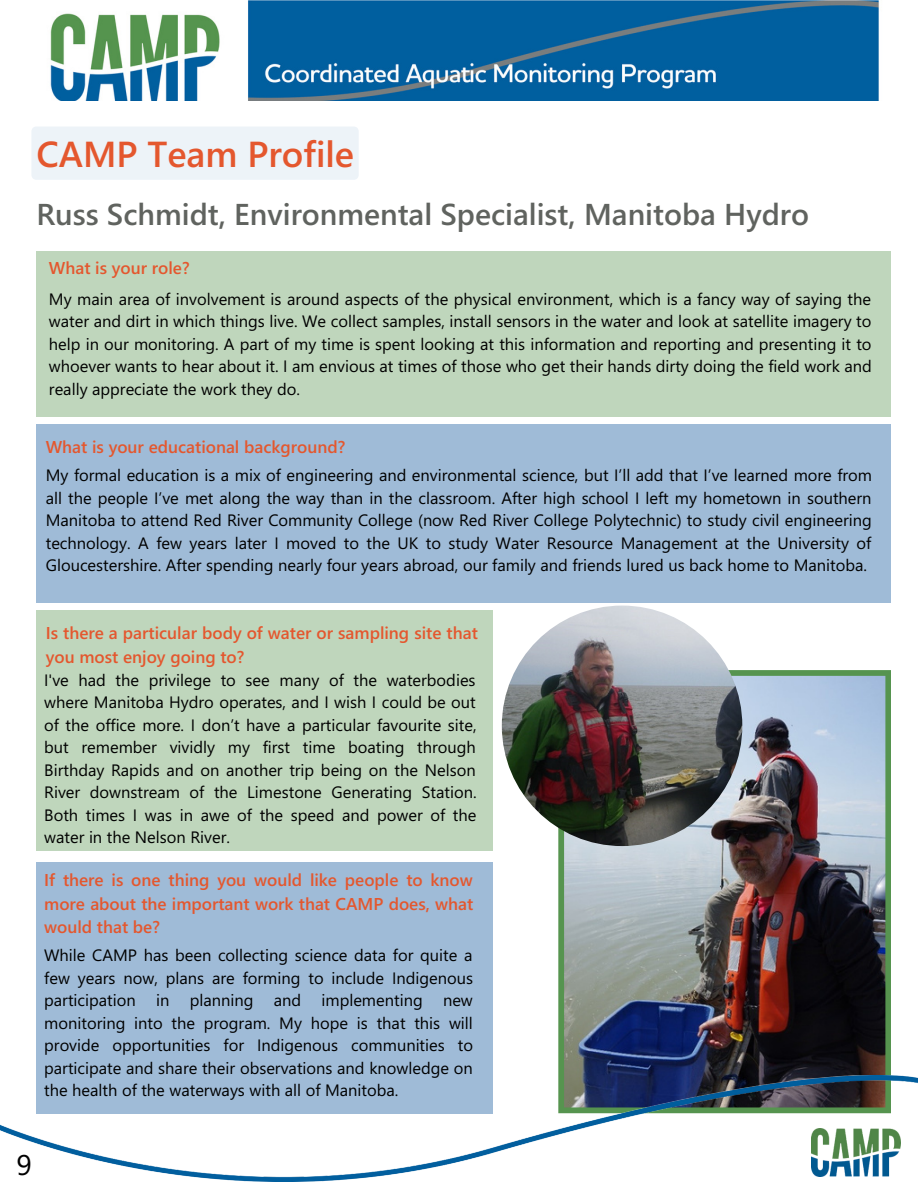
<style>
.page{position:relative;width:918px;height:1188px;background:#fff}
.page>*{position:absolute;margin:0;border:0;box-sizing:border-box;transform-origin:0 0}
.t1{font:600 36.15px "Segoe UI";color:#e4572e}
.t2{font:600 30.15px "Segoe UI";color:#60635f}
.t3{font:28.5px "Segoe UI";color:#000}
.t4{font:600 17.1px/23.7px "Segoe UI";color:#e4572e;text-align:justify}
.t5{font:16.5px/22.5px "Segoe UI";color:#000;text-align:justify}
</style>
<div class="page">
<img style="left:50px;top:0;width:829px;height:100px">
<div style="left:36px;top:862px;width:456px;height:251px;background:#9fbbd7"></div>
<img style="left:558px;top:670px;width:333px;height:405px">
<img style="left:0;top:1075px;width:918px;height:106px">
<img style="left:812px;top:1129px;width:89px;height:47px">
<div style="left:36px;top:251px;width:855px;height:166px;background:#bfd6bc"></div>
<div style="left:36px;top:424px;width:855px;height:179px;background:#9fbbd7"></div>
<div style="left:36px;top:610px;width:456px;height:241px;background:#bfd6bc"></div>
<img style="left:502px;top:606px;width:240px;height:240px;border-radius:50%">
<div style="left:31px;top:127px;width:328px;height:53px;background:#edf3f8"></div>
<p class="t1" style="left:36px;top:128px;width:319px">CAMP Team Profile</p>
<p class="t2" style="left:36px;top:192px;width:774px">Russ Schmidt, Environmental Specialist, Manitoba Hydro</p>
<p class="t4" style="left:49px;top:255px;width:142px">What is your role?</p>
<p class="t5" style="left:49px;top:287px;width:824px">My main area of involvement is around aspects of the physical environment, which is a fancy way of saying the water and dirt in which things live. We collect samples, install sensors in the water and look at satellite imagery to help in our monitoring. A part of my time is spent looking at this information and reporting and presenting it to whoever wants to hear about it. I am envious at times of those who get their hands dirty doing the field work and really appreciate the work they do.</p>
<p class="t4" style="left:46px;top:434px;width:301px">What is your educational background?</p>
<p class="t5" style="left:46px;top:463px;width:828px">My formal education is a mix of engineering and environmental science, but I’ll add that I’ve learned more from all the people I’ve met along the way than in the classroom. After high school I left my hometown in southern Manitoba to attend Red River Community College (now Red River College Polytechnic) to study civil engineering technology. A few years later I moved to the UK to study Water Resource Management at the University of Gloucestershire. After spending nearly four years abroad, our family and friends lured us back home to Manitoba.</p>
<p class="t4" style="left:46px;top:620px;width:434px">Is there a particular body of water or sampling site that you most enjoy going to?</p>
<p class="t5" style="left:44px;top:668px;width:434px">I've had the privilege to see many of the waterbodies where Manitoba Hydro operates, and I wish I could be out of the office more. I don’t have a particular favourite site, but remember vividly my first time boating through Birthday Rapids and on another trip being on the Nelson River downstream of the Limestone Generating Station.<br>Both times I was in awe of the speed and power of the water in the Nelson River.</p>
<p class="t4" style="left:44px;top:867px;width:431px">If there is one thing you would like people to know more about the important work that CAMP does, what would that be?</p>
<p class="t5" style="left:44px;top:943px;width:430px">While CAMP has been collecting science data for quite a few years now, plans are forming to include Indigenous participation in planning and implementing new monitoring into the program. My hope is that this will provide opportunities for Indigenous communities to participate and share their observations and knowledge on the health of the waterways with all of Manitoba.</p>
<p class="t3" style="left:16px;top:1145px;width:17px">9</p>
</div>
